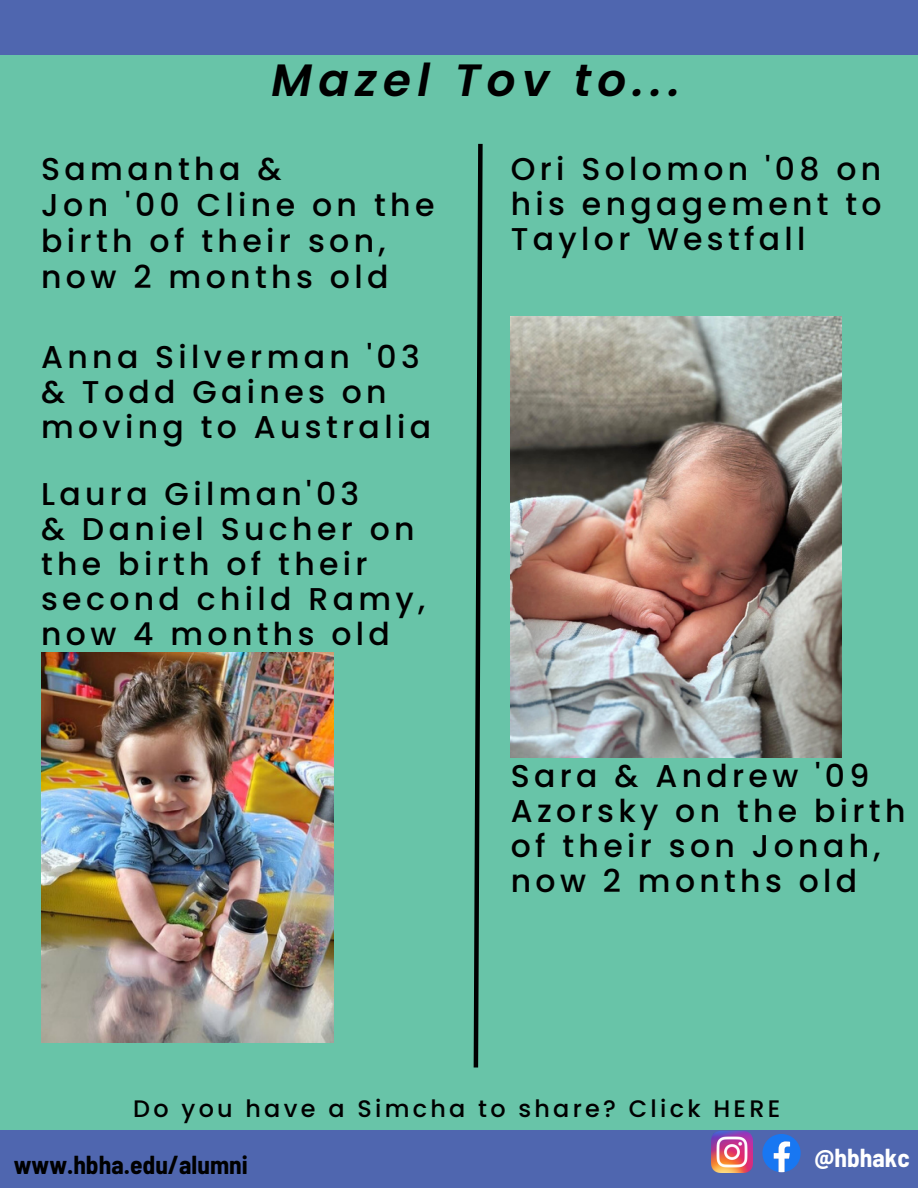
<style>
.page{position:relative;width:918px;height:1188px;background:#68c4a8}
.page>*{position:absolute;margin:0;border:0;box-sizing:border-box;transform-origin:0 0}
.t1{font:italic 600 45.3px "Poppins";letter-spacing:.14em;color:#000}
.t2{font:500 31.65px/36px "Poppins";letter-spacing:.14em;color:#000}
.t3{font:500 31.5px/34.8px "Poppins";letter-spacing:.14em;color:#000}
.t4{font:700 semi-condensed 25.35px "Barlow";color:#000}
.t5{font:700 semi-condensed 25.35px "Barlow";color:#fff}
.t6{font:500 23.85px "Poppins";letter-spacing:.14em;color:#000}
</style>
<div class="page">
<div style="left:0;top:1131px;width:918px;height:57px;background:#4f66af"></div>
<svg style="left:473px;top:143px;width:10px;height:925px"></svg>
<div style="left:0;top:0;width:918px;height:55px;background:#4f66af"></div>
<svg style="left:762px;top:1134px;width:39px;height:38px"></svg>
<img style="left:712px;top:1132px;width:40px;height:40px">
<img style="left:41px;top:652px;width:293px;height:391px">
<img style="left:511px;top:317px;width:331px;height:441px">
<p class="t1" style="left:271px;top:49px;width:410px">Mazel Tov to...</p>
<p class="t2" style="left:41px;top:151px;width:242px">Samantha &amp;</p>
<p class="t2" style="left:41px;top:187px;width:395px">Jon '00 Cline on the birth of their son, now 2 months old</p>
<p class="t3" style="left:41px;top:340px;width:391px">Anna Silverman '03 &amp; Todd Gaines on moving to Australia</p>
<p class="t3" style="left:41px;top:477px;width:320px">Laura Gilman'03</p>
<p class="t3" style="left:41px;top:512px;width:386px">&amp; Daniel Sucher on the birth of their second child Ramy, now 4 months old</p>
<p class="t3" style="left:511px;top:152px;width:372px;text-align:justify">Ori Solomon '08 on his engagement to Taylor Westfall</p>
<p class="t3" style="left:511px;top:759px;width:396px">Sara &amp; Andrew '09<br>Azorsky on the birth of their son Jonah, now 2 months old</p>
<p class="t6" style="left:133px;top:1092px;width:648px">Do you have a Simcha to share? Click HERE</p>
<p class="t4" style="left:14px;top:1148px;width:235px">www.hbha.edu/alumni</p>
<p class="t5" style="left:815px;top:1142px;width:97px">@hbhakc</p>
</div>
